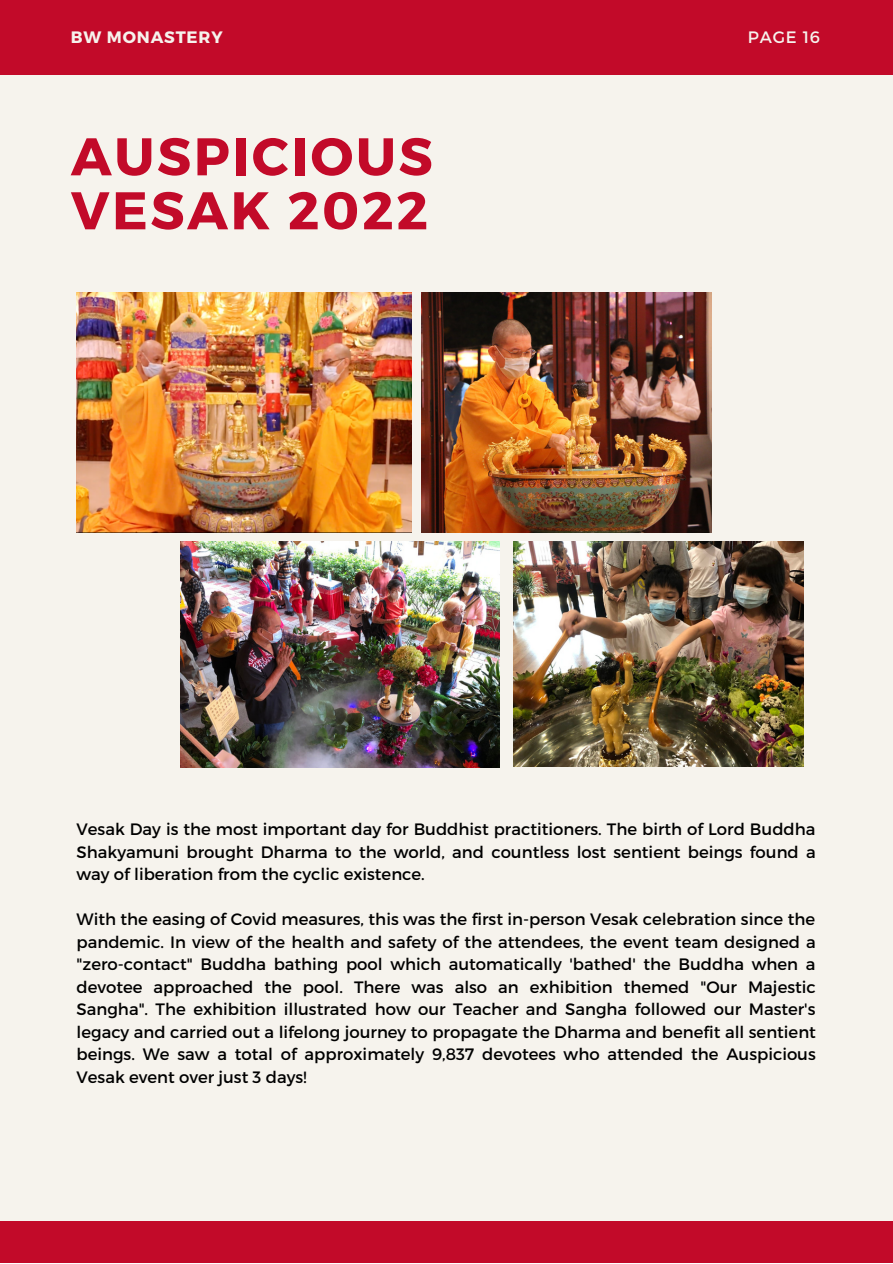
<style>
.page{position:relative;width:893px;height:1264px;background:#fff}
.page>*{position:absolute;margin:0;border:0;box-sizing:border-box;transform-origin:0 0}
.t1{font:700 52.95px/54px "Montserrat";letter-spacing:.05em;color:#c20a29}
.t2{font:16.5px/22.5px "Montserrat";color:#000;text-align:justify}
.t3{font:700 16.5px "Montserrat";letter-spacing:.05em;color:#f6f3ed}
.t4{font:16.5px "Montserrat";letter-spacing:.05em;color:#f6f3ed}
</style>
<div class="page">
<div style="left:0;top:0;width:892px;height:1262px;background:#f6f3ed"></div>
<div style="left:0;top:0;width:892px;height:74px;background:#c20a29"></div>
<img style="left:77px;top:292px;width:335px;height:240px">
<img style="left:180px;top:541px;width:319px;height:226px">
<img style="left:513px;top:541px;width:290px;height:225px">
<img style="left:421px;top:292px;width:290px;height:240px">
<div style="left:0;top:1221px;width:892px;height:41px;background:#c20a29"></div>
<p class="t3" style="left:71px;top:27px;width:153px">BW MONASTERY</p>
<p class="t4" style="left:747px;top:27px;width:74px">PAGE 16</p>
<h1 class="t1" style="left:71px;top:127px;width:363px">AUSPICIOUS<br>VESAK 2022</h1>
<p class="t2" style="left:77px;top:817px;width:740px">Vesak Day is the most important day for Buddhist practitioners. The birth of Lord Buddha Shakyamuni brought Dharma to the world, and countless lost sentient beings found a way of liberation from the cyclic existence.</p>
<p class="t2" style="left:77px;top:907px;width:740px">With the easing of Covid measures, this was the first in-person Vesak celebration since the pandemic. In view of the health and safety of the attendees, the event team designed a "zero-contact" Buddha bathing pool which automatically 'bathed' the Buddha when a devotee approached the pool. There was also an exhibition themed "Our Majestic Sangha". The exhibition illustrated how our Teacher and Sangha followed our Master's legacy and carried out a lifelong journey to propagate the Dharma and benefit all sentient beings. We saw a total of approximately 9,837 devotees who attended the Auspicious Vesak event over just 3 days!</p>
</div>
